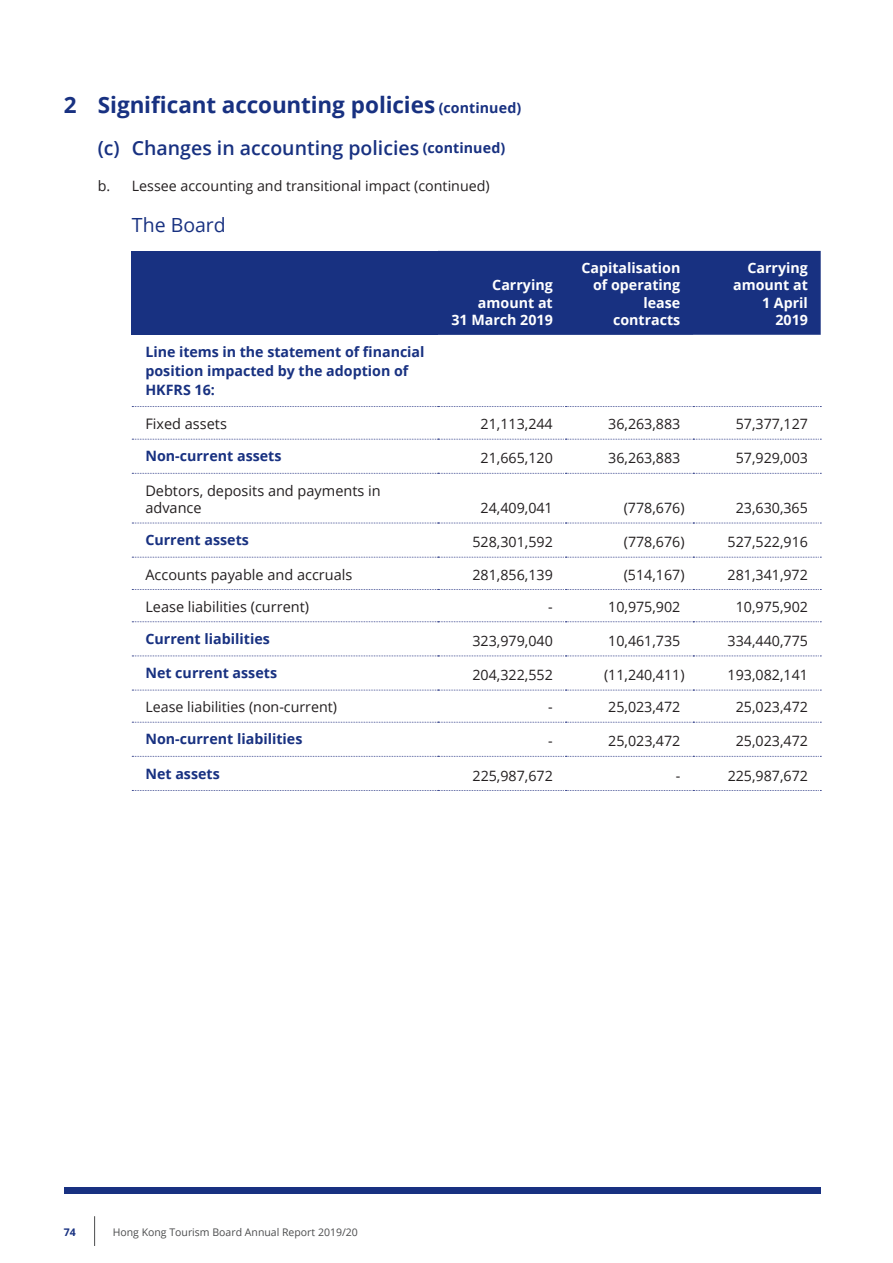
<style>
.page{position:relative;width:893px;height:1263px;background:#fff}
.page>*{position:absolute;margin:0;border:0;box-sizing:border-box;transform-origin:0 0}
.t1{font:700 22.5px "Open Sans";letter-spacing:-.005em;color:#183181}
.t2{font:600 19.5px "Open Sans";color:#183181}
.t3{font:19.5px "Open Sans";color:#183181}
.t4{font:14.55px/17.4px "Open Sans";color:#231f20}
.t5{font:14.25px "Open Sans";color:#231f20}
.t6{font:700 14.25px/18.8px "Open Sans";color:#183181}
.t7{font:700 14.25px/17.4px "Open Sans";color:#fff;text-align:right}
.t8{font:10.5px "Open Sans";color:#4b4c4d}
.t9{font:700 10.5px "Open Sans";color:#183181}
.s1{font-size:14.25px}
.s2{font-weight:700;font-size:14.25px}
</style>
<div class="page">
<div style="left:132px;top:251px;width:306px;height:84px;background:#183181"></div>
<div style="left:438px;top:251px;width:383px;height:84px;background:#183181"></div>
<svg style="left:693px;top:438px;width:128px;height:318px"></svg>
<svg style="left:132px;top:406px;width:689px;height:1px"></svg>
<svg style="left:132px;top:439px;width:689px;height:1px"></svg>
<svg style="left:132px;top:473px;width:689px;height:1px"></svg>
<svg style="left:132px;top:523px;width:689px;height:1px"></svg>
<svg style="left:132px;top:557px;width:689px;height:1px"></svg>
<svg style="left:132px;top:589px;width:689px;height:1px"></svg>
<svg style="left:132px;top:621px;width:689px;height:1px"></svg>
<svg style="left:132px;top:655px;width:689px;height:1px"></svg>
<svg style="left:132px;top:690px;width:689px;height:1px"></svg>
<svg style="left:132px;top:722px;width:689px;height:1px"></svg>
<svg style="left:132px;top:756px;width:689px;height:1px"></svg>
<svg style="left:132px;top:790px;width:689px;height:1px"></svg>
<hr style="left:94px;top:1216px;width:1px;height:30px;background:#4b4c4d">
<div style="left:64px;top:1187px;width:757px;height:7px;background:#183181"></div>
<h1 class="t1" style="left:64px;top:89px;width:459px">2 Significant accounting policies <span class="s1">(continued)</span></h1>
<h2 class="t2" style="left:98px;top:135px;width:409px">(c) Changes in accounting policies <span class="s2">(continued)</span></h2>
<p class="t5" style="left:98px;top:176px;width:393px">b. Lessee accounting and transitional impact (continued)</p>
<h2 class="t3" style="left:132px;top:211px;width:95px">The Board</h2>
<p class="t7" style="left:451px;top:276px;width:103px">Carrying amount at<br>31 March 2019</p>
<p class="t7" style="left:581px;top:259px;width:100px">Capitalisation of operating lease contracts</p>
<p class="t7" style="left:733px;top:259px;width:76px">Carrying amount at<br>1 April<br>2019</p>
<p class="t6" style="left:145px;top:342px;width:281px">Line items in the statement of financial position impacted by the adoption of<br>HKFRS 16:</p>
<p class="t4" style="left:145px;top:415px;width:83px">Fixed assets</p>
<p class="t5" style="left:481px;top:414px;width:74px">21,113,244</p>
<p class="t5" style="left:608px;top:414px;width:74px">36,263,883</p>
<p class="t5" style="left:736px;top:414px;width:74px">57,377,127</p>
<p class="t6" style="left:145px;top:446px;width:138px">Non-current assets</p>
<p class="t5" style="left:481px;top:448px;width:74px">21,665,120</p>
<p class="t5" style="left:608px;top:448px;width:74px">36,263,883</p>
<p class="t5" style="left:736px;top:448px;width:74px">57,929,003</p>
<p class="t4" style="left:145px;top:481px;width:237px">Debtors, deposits and payments in advance</p>
<p class="t5" style="left:481px;top:498px;width:74px">24,409,041</p>
<p class="t5" style="left:624px;top:498px;width:62px">(778,676)</p>
<p class="t5" style="left:736px;top:498px;width:74px">23,630,365</p>
<p class="t6" style="left:145px;top:530px;width:105px">Current assets</p>
<p class="t5" style="left:472px;top:532px;width:82px">528,301,592</p>
<p class="t5" style="left:624px;top:532px;width:62px">(778,676)</p>
<p class="t5" style="left:728px;top:532px;width:82px">527,522,916</p>
<p class="t4" style="left:145px;top:565px;width:208px">Accounts payable and accruals</p>
<p class="t5" style="left:472px;top:565px;width:82px">281,856,139</p>
<p class="t5" style="left:624px;top:565px;width:62px">(514,167)</p>
<p class="t5" style="left:728px;top:565px;width:82px">281,341,972</p>
<p class="t4" style="left:145px;top:597px;width:165px">Lease liabilities (current)</p>
<p class="t5" style="left:548px;top:597px;width:6px">-</p>
<p class="t5" style="left:608px;top:597px;width:74px">10,975,902</p>
<p class="t5" style="left:736px;top:597px;width:74px">10,975,902</p>
<p class="t6" style="left:145px;top:629px;width:126px">Current liabilities</p>
<p class="t5" style="left:472px;top:631px;width:82px">323,979,040</p>
<p class="t5" style="left:608px;top:631px;width:74px">10,461,735</p>
<p class="t5" style="left:728px;top:631px;width:82px">334,440,775</p>
<p class="t6" style="left:145px;top:663px;width:133px">Net current assets</p>
<p class="t5" style="left:472px;top:665px;width:82px">204,322,552</p>
<p class="t5" style="left:604px;top:665px;width:82px">(11,240,411)</p>
<p class="t5" style="left:728px;top:665px;width:82px">193,082,141</p>
<p class="t5" style="left:145px;top:697px;width:193px">Lease liabilities (non-current)</p>
<p class="t5" style="left:548px;top:697px;width:6px">-</p>
<p class="t5" style="left:608px;top:697px;width:74px">25,023,472</p>
<p class="t5" style="left:736px;top:697px;width:74px">25,023,472</p>
<p class="t6" style="left:145px;top:729px;width:159px">Non-current liabilities</p>
<p class="t5" style="left:548px;top:731px;width:6px">-</p>
<p class="t5" style="left:608px;top:731px;width:74px">25,023,472</p>
<p class="t5" style="left:736px;top:731px;width:74px">25,023,472</p>
<p class="t6" style="left:145px;top:764px;width:76px">Net assets</p>
<p class="t5" style="left:472px;top:766px;width:82px">225,987,672</p>
<p class="t5" style="left:676px;top:766px;width:6px">-</p>
<p class="t5" style="left:728px;top:766px;width:82px">225,987,672</p>
<p class="t9" style="left:64px;top:1224px;width:13px">74</p>
<p class="t8" style="left:113px;top:1224px;width:247px">Hong Kong Tourism Board Annual Report 2019/20</p>
</div>
